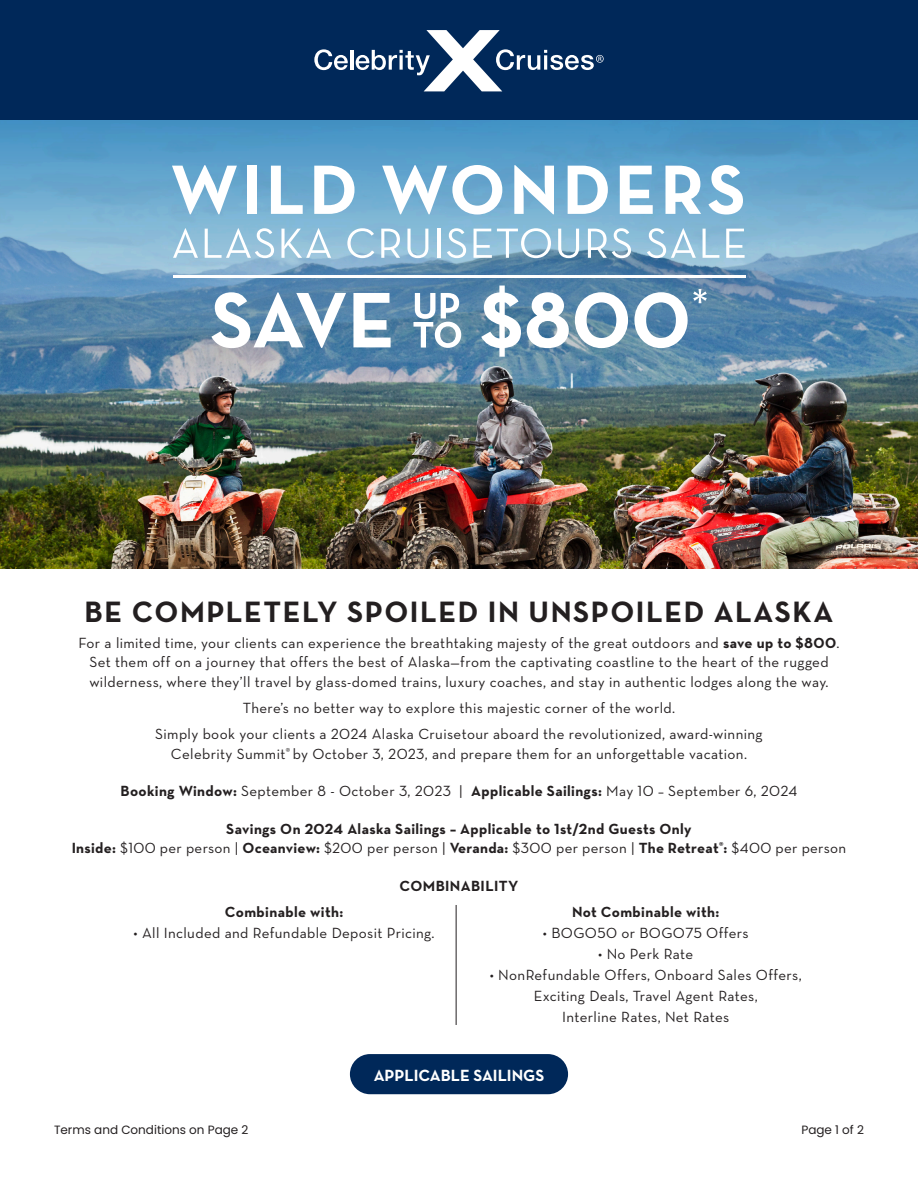
<style>
.page{position:relative;width:918px;height:1188px;background:#fff}
.page>*{position:absolute;margin:0;border:0;box-sizing:border-box;transform-origin:0 0}
.t1{font:700 30px "Neutraface Text";letter-spacing:.05em;color:#231f20}
.t2{font:700 16.5px "Neutraface Text";color:#fff}
.t3{font:15px "Neutraface Text";letter-spacing:.025em;color:#231f20}
.t4{font:700 15px "Neutraface Text";letter-spacing:.025em;color:#231f20}
.t5{font:12px "Poppins";color:#231f20}
.s1{font-weight:700}
</style>
<div class="page">
<div style="left:0;top:0;width:918px;height:120px;background:#002859"></div>
<svg style="left:314px;top:49px;width:34px;height:21px"></svg>
<hr style="left:350px;top:50px;width:3px;height:20px;background:#fff">
<svg style="left:356px;top:30px;width:248px;height:61px"></svg>
<hr style="left:456px;top:905px;width:1px;height:120px;background:#231f20">
<div style="left:350px;top:1054px;width:218px;height:40px;background:#002859;border-radius:20px"></div>
<img style="left:0;top:480px;width:918px;height:88px">
<img style="left:0;top:120px;width:918px;height:360px">
<svg style="left:172px;top:165px;width:65px;height:49px"></svg>
<div style="left:247px;top:166px;width:10px;height:48px;background:#fff"></div>
<svg style="left:271px;top:166px;width:32px;height:48px"></svg>
<svg style="left:314px;top:166px;width:41px;height:48px"></svg>
<svg style="left:382px;top:165px;width:120px;height:50px"></svg>
<svg style="left:514px;top:165px;width:40px;height:49px"></svg>
<svg style="left:568px;top:166px;width:40px;height:48px"></svg>
<svg style="left:620px;top:166px;width:33px;height:48px"></svg>
<svg style="left:666px;top:166px;width:35px;height:48px"></svg>
<svg style="left:708px;top:165px;width:35px;height:50px"></svg>
<svg style="left:173px;top:228px;width:25px;height:30px"></svg>
<svg style="left:205px;top:228px;width:69px;height:30px"></svg>
<svg style="left:281px;top:228px;width:50px;height:30px"></svg>
<svg style="left:347px;top:228px;width:27px;height:30px"></svg>
<svg style="left:381px;top:229px;width:19px;height:29px"></svg>
<svg style="left:407px;top:229px;width:21px;height:29px"></svg>
<hr style="left:437px;top:229px;width:3px;height:29px;background:#fff">
<svg style="left:447px;top:228px;width:19px;height:30px"></svg>
<svg style="left:474px;top:228px;width:77px;height:30px"></svg>
<svg style="left:558px;top:229px;width:21px;height:29px"></svg>
<svg style="left:588px;top:228px;width:43px;height:30px"></svg>
<svg style="left:647px;top:228px;width:49px;height:30px"></svg>
<svg style="left:703px;top:229px;width:16px;height:29px"></svg>
<svg style="left:726px;top:229px;width:19px;height:29px"></svg>
<hr style="left:174px;top:275px;width:572px;height:3px;background:#fff">
<svg style="left:481px;top:286px;width:40px;height:71px"></svg>
<svg style="left:527px;top:292px;width:42px;height:56px"></svg>
<svg style="left:575px;top:292px;width:53px;height:56px"></svg>
<svg style="left:634px;top:289px;width:73px;height:59px"></svg>
<svg style="left:211px;top:292px;width:135px;height:56px"></svg>
<svg style="left:353px;top:293px;width:38px;height:54px"></svg>
<svg style="left:413px;top:293px;width:48px;height:55px"></svg>
<p class="t1" style="left:85px;top:592px;width:750px">BE COMPLETELY SPOILED IN UNSPOILED ALASKA</p>
<p class="t3" style="left:78px;top:633px;width:763px">For a limited time, your clients can experience the breathtaking majesty of the great outdoors and <span class="s1">save up to $800</span>.</p>
<p class="t3" style="left:89px;top:653px;width:741px">Set them off on a journey that offers the best of Alaska—from the captivating coastline to the heart of the rugged</p>
<p class="t3" style="left:89px;top:672px;width:741px">wilderness, where they’ll travel by glass-domed trains, luxury coaches, and stay in authentic lodges along the way.</p>
<p class="t3" style="left:243px;top:699px;width:434px">There’s no better way to explore this majestic corner of the world.</p>
<p class="t3" style="left:155px;top:725px;width:609px">Simply book your clients a 2024 Alaska Cruisetour aboard the revolutionized, award-winning</p>
<p class="t3" style="left:171px;top:744px;width:578px">Celebrity Summit<sup>®</sup> by October 3, 2023, and prepare them for an unforgettable vacation.</p>
<p class="t3" style="left:121px;top:782px;width:678px"><span class="s1">Booking Window:</span> September 8 - October 3, 2023 | <span class="s1">Applicable Sailings:</span> May 10 – September 6, 2024</p>
<p class="t4" style="left:226px;top:819px;width:467px">Savings On 2024 Alaska Sailings – Applicable to 1st/2nd Guests Only</p>
<p class="t3" style="left:72px;top:839px;width:776px"><span class="s1">Inside:</span> $100 per person | <span class="s1">Oceanview:</span> $200 per person | <span class="s1">Veranda:</span> $300 per person | <span class="s1">The Retreat</span><sup>®</sup><span class="s1">:</span> $400 per person</p>
<p class="t4" style="left:400px;top:876px;width:120px">COMBINABILITY</p>
<p class="t4" style="left:225px;top:902px;width:120px">Combinable with:</p>
<p class="t3" style="left:134px;top:923px;width:303px">• All Included and Refundable Deposit Pricing.</p>
<p class="t4" style="left:572px;top:902px;width:149px">Not Combinable with:</p>
<p class="t3" style="left:543px;top:923px;width:207px">• BOGO50 or BOGO75 Offers</p>
<p class="t3" style="left:598px;top:944px;width:97px">• No Perk Rate</p>
<p class="t3" style="left:490px;top:965px;width:313px">• NonRefundable Offers, Onboard Sales Offers,</p>
<p class="t3" style="left:534px;top:986px;width:226px">Exciting Deals, Travel Agent Rates,</p>
<p class="t3" style="left:562px;top:1007px;width:169px">Interline Rates, Net Rates</p>
<p class="t2" style="left:374px;top:1064px;width:172px">APPLICABLE SAILINGS</p>
<p class="t5" style="left:54px;top:1122px;width:196px">Terms and Conditions on Page 2</p>
<p class="t5" style="left:801px;top:1123px;width:64px">Page 1 of 2</p>
</div>
